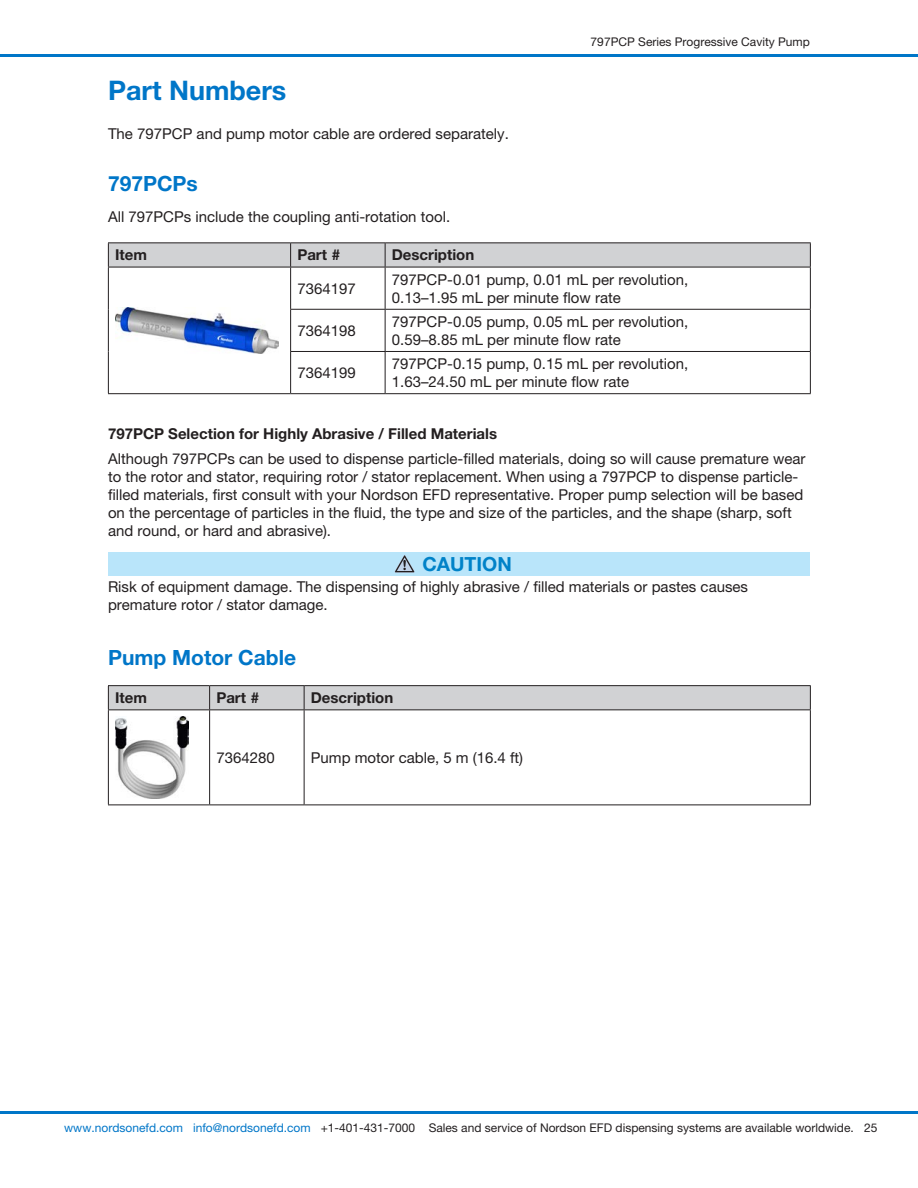
<style>
.page{position:relative;width:918px;height:1188px;background:#fff}
.page>*{position:absolute;margin:0;border:0;box-sizing:border-box;transform-origin:0 0}
.EFD-Head-Lev1{font:700 27px "Helvetica Neue LT Pro";color:#0076c8}
.EFD-Head-Lev2{font:700 21px "Helvetica Neue LT Pro";color:#0076c8}
.EFD-Caution_Warning{font:700 19.5px "Helvetica Neue LT Pro";color:#0082c8}
.EFD-BodyText-10L{font:15px/18px "Helvetica Neue LT Pro";color:#231f20}
.EFD-TableText-10L-SS{font:15px "Helvetica Neue LT Pro";color:#231f20}
.EFD-Head-Lev4{font:700 15px "Helvetica Neue LT Pro";color:#231f20}
.EFD-TableText-10LB{font:700 15px "Helvetica Neue LT Pro";color:#231f20}
.t1{font:12px "Helvetica Neue LT Pro";color:#231f20}
.s1{color:#0076c8}
</style>
<div class="page">
<hr style="left:0;top:1112px;width:918px;height:2px;background:#0076c8">
<hr style="left:0;top:54px;width:918px;height:2px;background:#0076c8">
<hr style="left:385px;top:267px;width:1px;height:42px;background:#231f20">
<hr style="left:290px;top:309px;width:95px;height:1px;background:#231f20">
<hr style="left:385px;top:309px;width:426px;height:1px;background:#231f20">
<hr style="left:385px;top:310px;width:1px;height:41px;background:#231f20">
<hr style="left:385px;top:351px;width:426px;height:1px;background:#231f20">
<hr style="left:108px;top:267px;width:1px;height:42px;background:#231f20">
<hr style="left:810px;top:267px;width:1px;height:42px;background:#231f20">
<hr style="left:108px;top:309px;width:1px;height:42px;background:#231f20">
<hr style="left:810px;top:310px;width:1px;height:41px;background:#231f20">
<hr style="left:108px;top:351px;width:1px;height:42px;background:#231f20">
<hr style="left:810px;top:352px;width:1px;height:41px;background:#231f20">
<hr style="left:108px;top:393px;width:183px;height:1px;background:#231f20">
<hr style="left:385px;top:393px;width:426px;height:1px;background:#231f20">
<hr style="left:108px;top:242px;width:183px;height:1px;background:#231f20">
<hr style="left:291px;top:242px;width:94px;height:1px;background:#231f20">
<hr style="left:108px;top:267px;width:183px;height:1px;background:#231f20">
<hr style="left:291px;top:267px;width:94px;height:1px;background:#231f20">
<hr style="left:290px;top:351px;width:95px;height:1px;background:#231f20">
<hr style="left:290px;top:352px;width:1px;height:41px;background:#231f20">
<hr style="left:385px;top:352px;width:1px;height:41px;background:#231f20">
<hr style="left:291px;top:393px;width:94px;height:1px;background:#231f20">
<hr style="left:385px;top:242px;width:426px;height:1px;background:#231f20">
<svg style="left:108px;top:243px;width:703px;height:24px;background:#cacbcd"></svg>
<hr style="left:385px;top:267px;width:426px;height:1px;background:#231f20">
<hr style="left:290px;top:267px;width:1px;height:42px;background:#231f20">
<hr style="left:290px;top:310px;width:1px;height:41px;background:#231f20">
<img style="left:115px;top:307px;width:164px;height:47px">
<div style="left:108px;top:552px;width:702px;height:23px;background:#b9e5fa"></div>
<svg style="left:394px;top:555px;width:21px;height:18px"></svg>
<hr style="left:209px;top:710px;width:1px;height:95px;background:#231f20">
<hr style="left:304px;top:710px;width:1px;height:95px;background:#231f20">
<hr style="left:108px;top:685px;width:102px;height:1px;background:#231f20">
<hr style="left:210px;top:685px;width:94px;height:1px;background:#231f20">
<hr style="left:304px;top:685px;width:507px;height:1px;background:#231f20">
<div style="left:108px;top:686px;width:703px;height:23px;background:#d1d2d4"></div>
<hr style="left:108px;top:709px;width:102px;height:1px;background:#231f20">
<hr style="left:210px;top:709px;width:94px;height:1px;background:#231f20">
<hr style="left:304px;top:709px;width:507px;height:1px;background:#231f20">
<hr style="left:108px;top:710px;width:1px;height:95px;background:#231f20">
<hr style="left:810px;top:710px;width:1px;height:95px;background:#231f20">
<hr style="left:108px;top:805px;width:102px;height:1px;background:#231f20">
<hr style="left:210px;top:805px;width:94px;height:1px;background:#231f20">
<hr style="left:304px;top:805px;width:507px;height:1px;background:#231f20">
<img style="left:115px;top:717px;width:73px;height:81px">
<p class="t1" style="left:591px;top:35px;width:221px">797PCP Series Progressive Cavity Pump</p>
<p class="EFD-Head-Lev1" style="left:108px;top:74px;width:180px">Part Numbers</p>
<p class="EFD-BodyText-10L" style="left:108px;top:124px;width:402px">The 797PCP and pump motor cable are ordered separately.</p>
<p class="EFD-Head-Lev2" style="left:108px;top:170px;width:91px">797PCPs</p>
<p class="EFD-BodyText-10L" style="left:108px;top:208px;width:344px">All 797PCPs include the coupling anti-rotation tool.</p>
<p class="EFD-TableText-10LB" style="left:115px;top:245px;width:33px">Item</p>
<p class="EFD-TableText-10LB" style="left:297px;top:245px;width:44px">Part #</p>
<p class="EFD-TableText-10LB" style="left:392px;top:245px;width:84px">Description</p>
<p class="EFD-TableText-10L-SS" style="left:297px;top:279px;width:60px">7364197</p>
<p class="EFD-TableText-10L-SS" style="left:392px;top:270px;width:298px">797PCP-0.01 pump, 0.01 mL per revolution,</p>
<p class="EFD-TableText-10L-SS" style="left:392px;top:288px;width:230px">0.13–1.95 mL per minute flow rate</p>
<p class="EFD-TableText-10L-SS" style="left:297px;top:321px;width:60px">7364198</p>
<p class="EFD-TableText-10L-SS" style="left:392px;top:312px;width:298px">797PCP-0.05 pump, 0.05 mL per revolution,</p>
<p class="EFD-TableText-10L-SS" style="left:392px;top:330px;width:230px">0.59–8.85 mL per minute flow rate</p>
<p class="EFD-TableText-10L-SS" style="left:392px;top:355px;width:298px">797PCP-0.15 pump, 0.15 mL per revolution,</p>
<p class="EFD-TableText-10L-SS" style="left:392px;top:373px;width:239px">1.63–24.50 mL per minute flow rate</p>
<p class="EFD-Head-Lev4" style="left:108px;top:424px;width:391px">797PCP Selection for Highly Abrasive / Filled Materials</p>
<p class="EFD-BodyText-10L" style="left:108px;top:449px;width:699px">Although 797PCPs can be used to dispense particle-filled materials, doing so will cause premature wear to the rotor and stator, requiring rotor / stator replacement. When using a 797PCP to dispense particle&shy;filled materials, first consult with your Nordson EFD representative. Proper pump selection will be based on the percentage of particles in the fluid, the type and size of the particles, and the shape (sharp, soft and round, or hard and abrasive).</p>
<p class="EFD-TableText-10L-SS" style="left:297px;top:364px;width:60px">7364199</p>
<p class="EFD-Caution_Warning" style="left:422px;top:552px;width:91px">CAUTION</p>
<p class="EFD-BodyText-10L" style="left:108px;top:577px;width:642px">Risk of equipment damage. The dispensing of highly abrasive / filled materials or pastes causes premature rotor / stator damage.</p>
<p class="EFD-Head-Lev2" style="left:108px;top:644px;width:190px">Pump Motor Cable</p>
<p class="EFD-TableText-10LB" style="left:115px;top:688px;width:33px">Item</p>
<p class="EFD-TableText-10LB" style="left:216px;top:688px;width:44px">Part #</p>
<p class="EFD-TableText-10LB" style="left:311px;top:688px;width:84px">Description</p>
<p class="EFD-TableText-10L-SS" style="left:216px;top:748px;width:60px">7364280</p>
<p class="EFD-TableText-10L-SS" style="left:311px;top:748px;width:214px">Pump motor cable, 5 m (16.4 ft)</p>
<p class="t1" style="left:64px;top:1121px;width:791px"><span class="s1">www.nordsonefd.com info@nordsonefd.com</span> +1-401-431-7000 Sales and service of Nordson EFD dispensing systems are available worldwide.</p>
<p class="t1" style="left:864px;top:1121px;width:15px">25</p>
</div>
